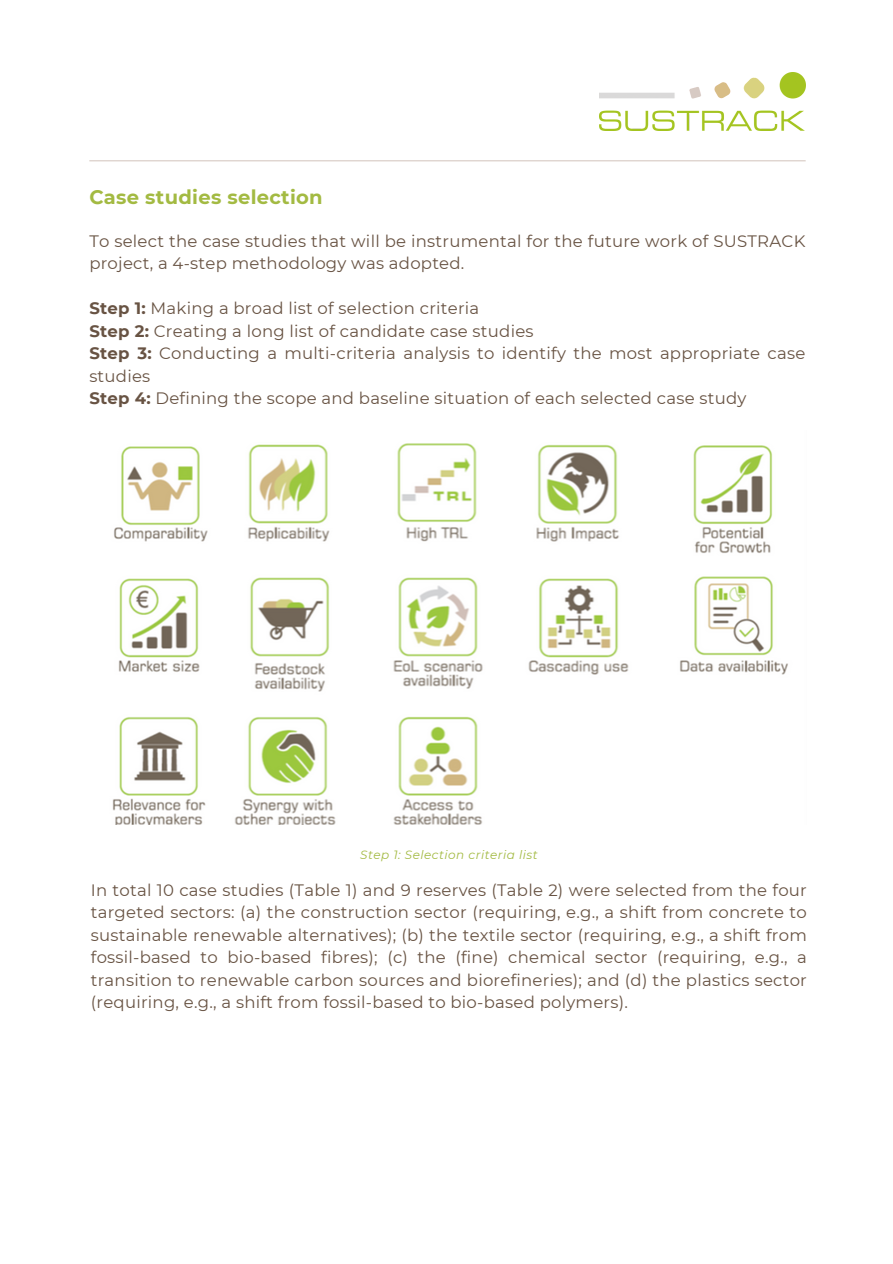
<style>
.page{position:relative;width:893px;height:1264px;background:#fff}
.page>*{position:absolute;margin:0;border:0;box-sizing:border-box;transform-origin:0 0}
.t1{font:700 19.5px "Montserrat";letter-spacing:.015em;color:#a3ba42}
.t2{font:16.5px/22.5px "Montserrat";letter-spacing:.015em;color:#685343}
.t3{font:italic 12px "Montserrat";letter-spacing:.04em;color:#a3ba42}
.s1{font-weight:700}
</style>
<div class="page">
<img style="left:599px;top:72px;width:206px;height:59px">
<hr style="left:89px;top:160px;width:716px;height:1px;background:#d7cac3">
<img style="left:112px;top:443px;width:676px;height:381px">
<p class="t1" style="left:89px;top:185px;width:235px">Case studies selection</p>
<p class="t2" style="left:89px;top:230px;width:717px">To select the case studies that will be instrumental for the future work of SUSTRACK project, a 4-step methodology was adopted.</p>
<p class="t2" style="left:89px;top:297px;width:391px"><span class="s1">Step 1:</span> Making a broad list of selection criteria</p>
<p class="t2" style="left:89px;top:320px;width:446px"><span class="s1">Step 2:</span> Creating a long list of candidate case studies</p>
<p class="t2" style="left:89px;top:342px;width:717px"><span class="s1">Step 3:</span> Conducting a multi-criteria analysis to identify the most appropriate case studies</p>
<p class="t2" style="left:89px;top:387px;width:658px"><span class="s1">Step 4:</span> Defining the scope and baseline situation of each selected case study</p>
<p class="t3" style="left:360px;top:847px;width:179px">Step 1: Selection criteria list</p>
<p class="t2" style="left:91px;top:878px;width:717px;text-align:justify">In total 10 case studies (Table 1) and 9 reserves (Table 2) were selected from the four targeted sectors: (a) the construction sector (requiring, e.g., a shift from concrete to sustainable renewable alternatives); (b) the textile sector (requiring, e.g., a shift from fossil-based to bio-based fibres); (c) the (fine) chemical sector (requiring, e.g., a transition to renewable carbon sources and biorefineries); and (d) the plastics sector (requiring, e.g., a shift from fossil-based to bio-based polymers).</p>
</div>
